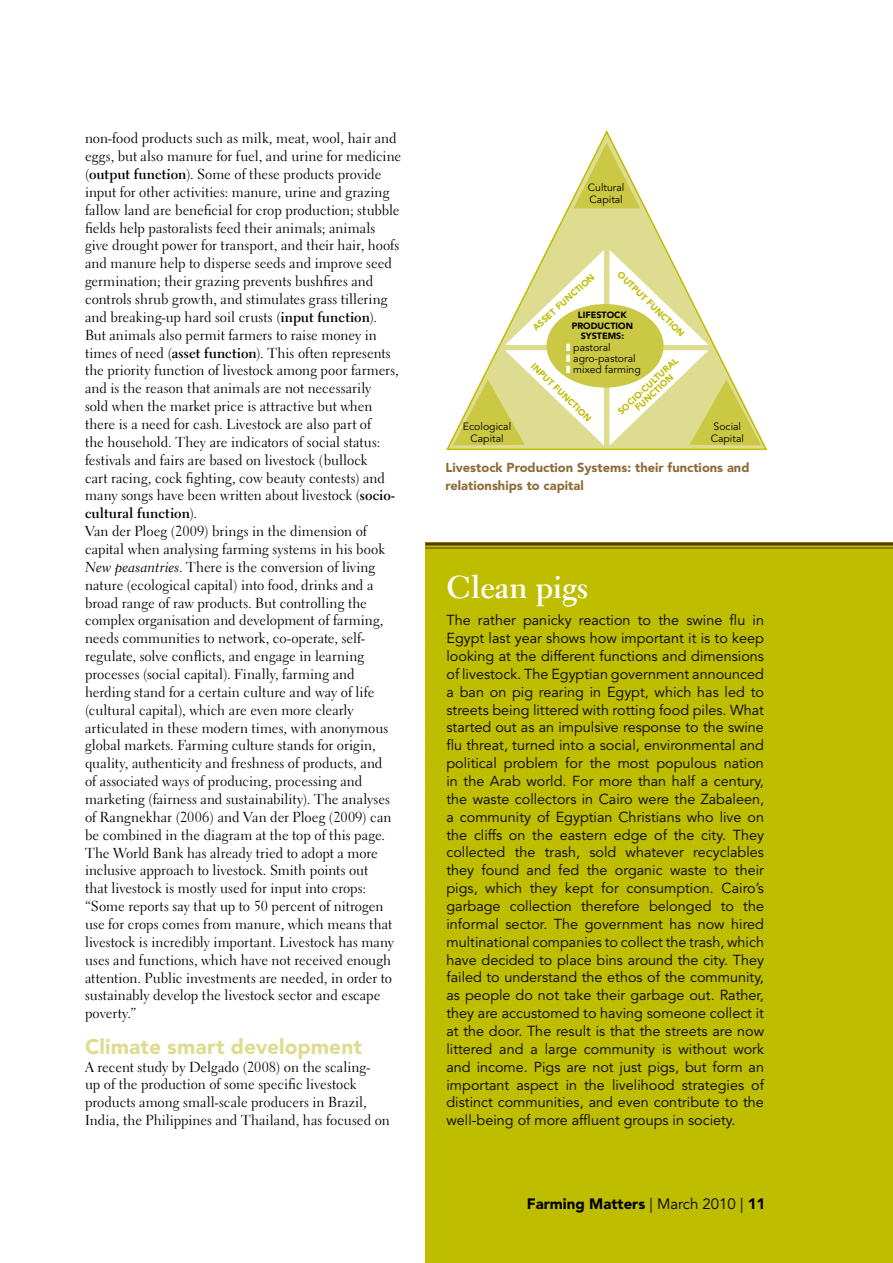
<style>
.page{position:relative;width:893px;height:1263px;background:#fff}
.page>*{position:absolute;margin:0;border:0;box-sizing:border-box;transform-origin:0 0}
.t1{font:700 31.5px "Electra LT Std";color:#fff}
.t2{font:900 21px "Avenir LT Std";letter-spacing:.005em;color:#dedc90}
.t3{font:900 15px "Avenir LT Std";color:#000}
.t4{font:14.4px/17.9px "Electra LT Std";letter-spacing:.005em;color:#000}
.t5{font:14.4px/17.9px "Avenir LT Std";color:#000;text-align:justify}
.t6{font:900 12.9px/17.9px "Avenir LT Std";color:#8d6c37}
.t7{font:10.5px/12px "Avenir LT Std";color:#000}
.t8{font:900 9px "Avenir LT Std";color:#bfbd00}
.t9{font:900 9px "Avenir LT Std";color:#000}
.s1{font-weight:700}
.s2{font-family:"Electra LT Std Cursive"}
.s3{color:#fff}
.s4{font-weight:400}
</style>
<div class="page">
<div style="left:425px;top:542px;width:468px;height:721px;background:#bfbd00"></div>
<hr style="left:425px;top:542px;width:468px;height:3px;background:#583a06">
<hr style="left:425px;top:547px;width:468px;height:1px;background:#583a06">
<svg style="left:446px;top:130px;width:322px;height:321px"></svg>
<svg style="left:573px;top:142px;width:67px;height:66px"></svg>
<svg style="left:453px;top:250px;width:308px;height:195px"></svg>
<div style="left:547px;top:304px;width:117px;height:84px;background:#cbc844;border-radius:50%"></div>
<p class="t4" style="left:85px;top:129px;width:318px">non-food products such as milk, meat, wool, hair and eggs, but also manure for fuel, and urine for medicine (<span class="s1">output function</span>). Some of these products provide input for other activities: manure, urine and grazing fallow land are beneficial for crop production; stubble fields help pastoralists feed their animals; animals give drought power for transport, and their hair, hoofs and manure help to disperse seeds and improve seed germination; their grazing prevents bushfires and controls shrub growth, and stimulates grass tillering and breaking-up hard soil crusts (<span class="s1">input function</span>).<br>But animals also permit farmers to raise money in times of need (<span class="s1">asset function</span>). This often represents the priority function of livestock among poor farmers, and is the reason that animals are not necessarily<br>sold when the market price is attractive but when there is a need for cash. Livestock are also part of<br>the household. They are indicators of social status: festivals and fairs are based on livestock (bullock<br>cart racing, cock fighting, cow beauty contests) and many songs have been written about livestock (<span class="s1">socio&shy;cultural function</span>).<br>Van der Ploeg (2009) brings in the dimension of capital when analysing farming systems in his book <span class="s2">New peasantries</span>. There is the conversion of living nature (ecological capital) into food, drinks and a broad range of raw products. But controlling the complex organisation and development of farming, needs communities to network, co-operate, self&shy;regulate, solve conflicts, and engage in learning processes (social capital). Finally, farming and herding stand for a certain culture and way of life (cultural capital), which are even more clearly articulated in these modern times, with anonymous global markets. Farming culture stands for origin, quality, authenticity and freshness of products, and<br>of associated ways of producing, processing and marketing (fairness and sustainability). The analyses of Rangnekhar (2006) and Van der Ploeg (2009) can be combined in the diagram at the top of this page.<br>The World Bank has already tried to adopt a more inclusive approach to livestock. Smith points out<br>that livestock is mostly used for input into crops: “Some reports say that up to 50 percent of nitrogen use for crops comes from manure, which means that livestock is incredibly important. Livestock has many uses and functions, which have not received enough attention. Public investments are needed, in order to sustainably develop the livestock sector and escape poverty.”</p>
<h2 class="t2" style="left:85px;top:1034px;width:278px">Climate smart development</h2>
<p class="t4" style="left:85px;top:1058px;width:306px">A recent study by Delgado (2008) on the scaling-<br>up of the production of some specific livestock products among small-scale producers in Brazil, India, the Philippines and Thailand, has focused on</p>
<p class="t7" style="left:588px;top:182px;width:38px">Cultural<br>Capital</p>
<p class="t8" style="left:553px;top:304px;width:7px;rotate:-42deg">function</p>
<p class="t8" style="left:623px;top:269px;width:7px;rotate:44deg">output</p>
<p class="t8" style="left:652px;top:297px;width:7px;rotate:44deg">function</p>
<p class="t8" style="left:530px;top:325px;width:13px;rotate:-42deg">Asset</p>
<p class="t9" style="left:578px;top:310px;width:12px">Lifestoc</p>
<p class="t9" style="left:620px;top:310px;width:8px">k</p>
<p class="t9" style="left:572px;top:320px;width:8px">production</p>
<p class="t9" style="left:581px;top:331px;width:13px">Systems</p>
<p class="t9" style="left:621px;top:331px;width:4px">:</p>
<p class="t7" style="left:566px;top:342px;width:76px;line-height:11.2px"><span class="s3">❚</span> pastoral<br><span class="s3">❚</span> agro-pastoral <span class="s3">❚</span> mixed farming</p>
<p class="t8" style="left:637px;top:389px;width:9px;rotate:-43deg">-cultural</p>
<p class="t8" style="left:536px;top:361px;width:7px;rotate:44deg">input</p>
<p class="t8" style="left:559px;top:382px;width:7px;rotate:44deg">function</p>
<p class="t8" style="left:616px;top:409px;width:12px;rotate:-43deg">Socio</p>
<p class="t8" style="left:633px;top:405px;width:7px;rotate:-43deg">function</p>
<p class="t7" style="left:463px;top:421px;width:50px;text-align:center">Ecological<br>Capital</p>
<p class="t7" style="left:711px;top:421px;width:35px">Social<br>Capital</p>
<p class="t6" style="left:445px;top:459px;width:306px">Livestock Production Systems: their functions and relationships to capital</p>
<h1 class="t1" style="left:446px;top:567px;width:143px">Clean pigs</h1>
<p class="t5" style="left:446px;top:612px;width:319px">The rather panicky reaction to the swine flu in Egypt last year shows how important it is to keep looking at the different functions and dimensions of livestock. The Egyptian government announced a ban on pig rearing in Egypt, which has led to streets being littered with rotting food piles. What started out as an impulsive response to the swine flu threat, turned into a social, environmental and political problem for the most populous nation in the Arab world. For more than half a century, the waste collectors in Cairo were the Zabaleen, a community of Egyptian Christians who live on the cliffs on the eastern edge of the city. They collected the trash, sold whatever recyclables they found and fed the organic waste to their pigs, which they kept for consumption. Cairo’s garbage collection therefore belonged to the informal sector. The government has now hired multinational companies to collect the trash, which have decided to place bins around the city. They failed to understand the ethos of the community, as people do not take their garbage out. Rather, they are accustomed to having someone collect it at the door. The result is that the streets are now littered and a large community is without work and income. Pigs are not just pigs, but form an important aspect in the livelihood strategies of distinct communities, and even contribute to the well-being of more affluent groups in society.</p>
<p class="t3" style="left:527px;top:1195px;width:240px">Farming Matters <span class="s4">| March 2010 |</span> 11</p>
</div>
